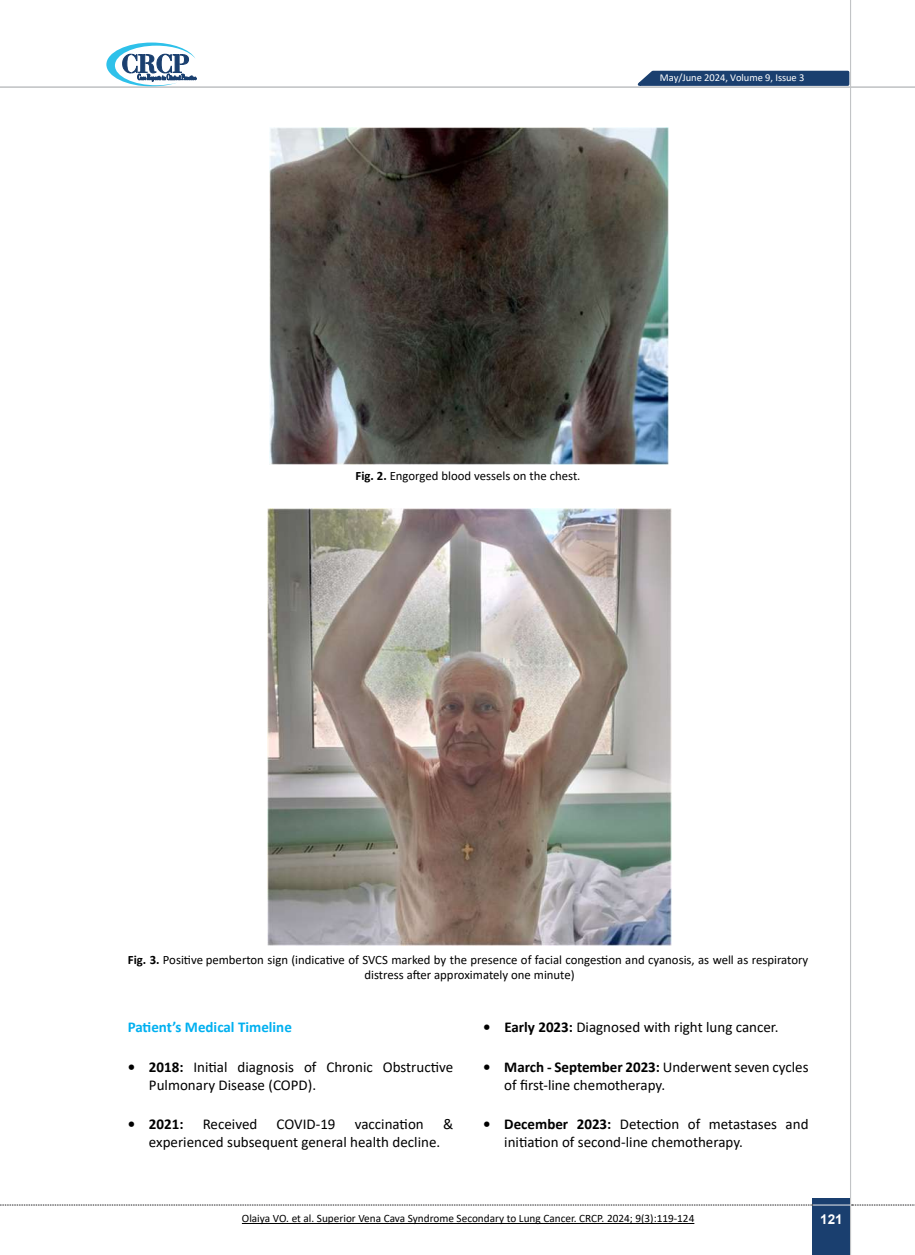
<style>
.page{position:relative;width:915px;height:1255px;background:#fff}
.page>*{position:absolute;margin:0;border:0;box-sizing:border-box;transform-origin:0 0}
.t1{font:15px/18px "Calibri";color:#000}
.t2{font:700 15px "Calibri";color:#00b0f0}
.t3{font:700 15px "Calibri";color:#000}
.t4{font:700 13.5px "Arial";color:#fff}
.t5{font:12.75px/15.3px "Calibri";color:#000;text-align:center}
.t6{font:11.25px "Calibri";color:#000}
.t7{font:10.5px "Calibri";letter-spacing:-.005em;color:#fff}
.s1{font-weight:700}
</style>
<div class="page">
<div style="left:812px;top:1198px;width:38px;height:56px;background:#1a3f6f"></div>
<hr style="left:849px;top:0;width:1px;height:1254px;background:#c2c4c6">
<hr style="left:812px;top:1204px;width:38px;height:1px;background:#ebebec">
<svg style="left:106px;top:43px;width:90px;height:43px"></svg>
<svg style="left:631px;top:69px;width:219px;height:18px;background:#47658b"></svg>
<hr style="left:0;top:87px;width:914px;height:1px;background:#c2c4c6">
<svg style="left:0;top:1204px;width:812px;height:1px"></svg>
<svg style="left:851px;top:1204px;width:64px;height:1px"></svg>
<hr style="left:242px;top:1222px;width:452px;height:1px;background:#000">
<img style="left:270px;top:128px;width:397px;height:336px">
<img style="left:268px;top:508px;width:403px;height:437px">
<p class="t7" style="left:659px;top:70px;width:146px">May/June 2024, Volume 9, Issue 3</p>
<p class="t5" style="left:355px;top:469px;width:226px"><span class="s1">Fig. 2.</span> Engorged blood vessels on the chest.</p>
<p class="t5" style="left:128px;top:951px;width:681px"><span class="s1">Fig. 3.</span> Positive pemberton sign (indicative of SVCS marked by the presence of facial congestion and cyanosis, as well as respiratory distress after approximately one minute)</p>
<p class="t2" style="left:128px;top:1016px;width:166px">Patient’s Medical Timeline</p>
<p class="t1" style="left:149px;top:1057px;width:306px;text-indent:-21px"><span class="s1">• 2018:</span> Initial diagnosis of Chronic Obstructive<br>Pulmonary Disease (COPD).</p>
<p class="t3" style="left:128px;top:1113px;width:57px">• 2021:</p>
<p class="t1" style="left:203px;top:1114px;width:56px">Received</p>
<p class="t1" style="left:276px;top:1114px;width:60px">COVID-19</p>
<p class="t1" style="left:354px;top:1114px;width:70px">vaccination</p>
<p class="t1" style="left:443px;top:1114px;width:12px">&amp;</p>
<p class="t1" style="left:149px;top:1132px;width:293px">experienced subsequent general health decline.</p>
<p class="t1" style="left:483px;top:1017px;width:297px"><span class="s1">• Early 2023:</span> Diagnosed with right lung cancer.</p>
<p class="t1" style="left:504px;top:1057px;width:306px;text-indent:-21px"><span class="s1">• March - September 2023:</span> Underwent seven cycles of first-line chemotherapy.</p>
<p class="t1" style="left:504px;top:1114px;width:305px;text-indent:-21px"><span class="s1">• December 2023:</span> Detection of metastases and initiation of second-line chemotherapy.</p>
<p class="t6" style="left:242px;top:1210px;width:454px">Olaiya VO. et al. Superior Vena Cava Syndrome Secondary to Lung Cancer. CRCP. 2024; 9(3):119-124</p>
<p class="t4" style="left:819px;top:1209px;width:24px">121</p>
</div>
